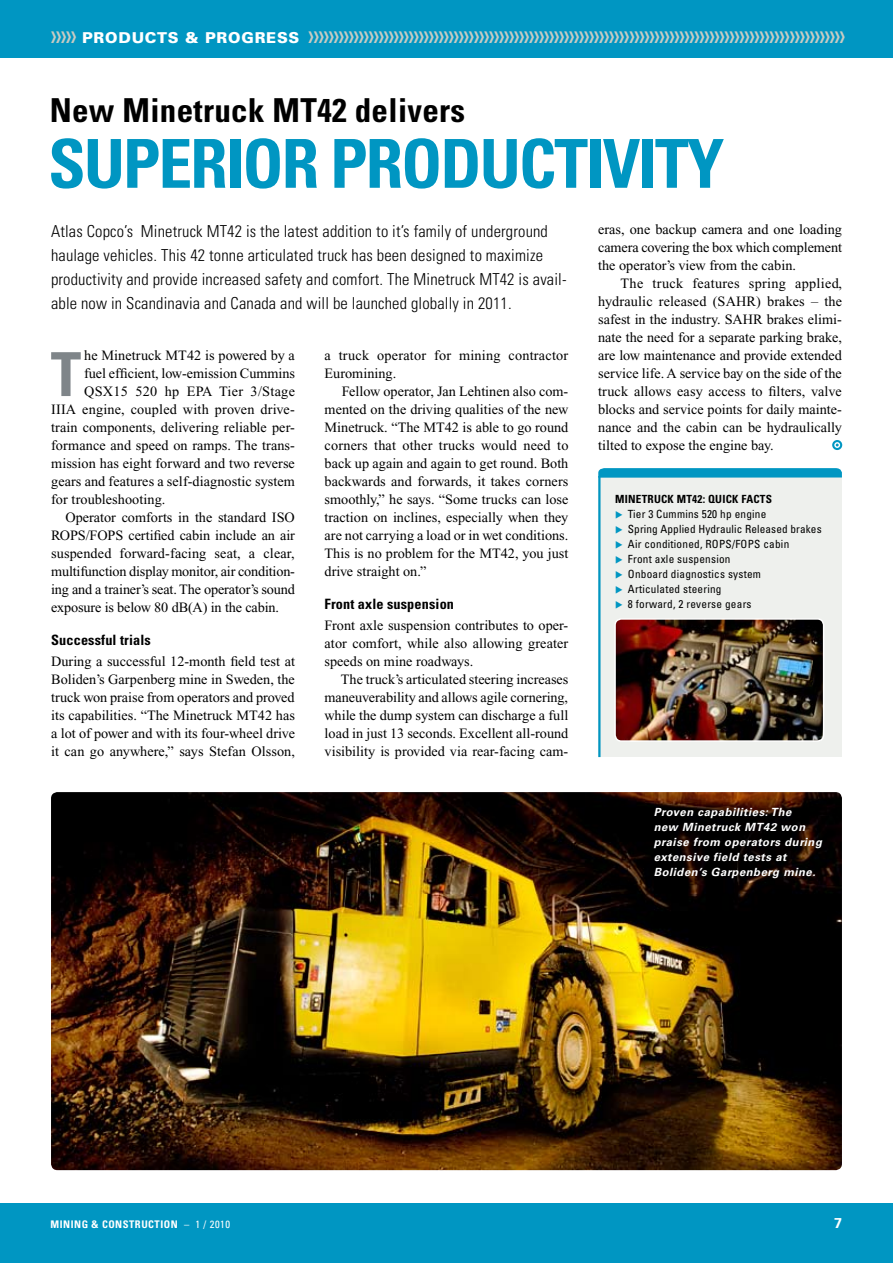
<style>
.page{position:relative;width:893px;height:1263px;background:#fff}
.page>*{position:absolute;margin:0;border:0;box-sizing:border-box;transform-origin:0 0}
.t1{font:700 condensed 67.5px "Univers";letter-spacing:-.03em;color:#0096c2}
.t2{font:700 condensed 60.75px "Univers";color:#7f8589}
.t3{font:700 condensed 33px "Univers";letter-spacing:.01em;color:#000}
.t4{font:300 condensed 16.5px/24px "Univers";letter-spacing:.01em;color:#000}
.t5{font:15px "Tokyo Two Solid";color:#c8cbc2}
.t6{font:14.25px/18px "Times New Roman";color:#000;text-align:justify}
.t7{font:700 condensed 14.25px "Univers";letter-spacing:.01em;color:#000}
.t8{font:14.25px "Times New Roman";letter-spacing:.02em;color:#000}
.t9{font:700 14.25px "Univers";color:#fff}
.t10{font:condensed 11.25px/15px "Univers";letter-spacing:.02em;color:#000}
.t11{font:italic 700 11.25px/15px "Univers";letter-spacing:.05em;color:#fff}
.t12{font:700 condensed 11.25px "Univers";letter-spacing:.02em;color:#000}
.t13{font:700 condensed 10.5px "Univers";letter-spacing:.05em;color:#fff}
.s1{font-family:"Univers";font-weight:900;color:#fff}
.s2{font-weight:400}
</style>
<div class="page">
<img style="left:51px;top:792px;width:791px;height:378px">
<div style="left:0;top:1203px;width:893px;height:60px;background:#0096c2"></div>
<div style="left:598px;top:477px;width:244px;height:280px;background:#eef0ed"></div>
<svg style="left:598px;top:468px;width:244px;height:10px;background:#0e9bc4"></svg>
<hr style="left:598px;top:476px;width:2px;height:281px;background:#0096c2">
<div style="left:0;top:0;width:893px;height:58px;background:#0096c2"></div>
<img style="left:617px;top:621px;width:204px;height:118px">
<div style="left:614px;top:618px;width:210px;height:124px;border:2px solid #fff;border-radius:6px"></div>
<div style="left:832px;top:440px;width:10px;height:10px;border:2px solid #0096c2;border-radius:50%"></div>
<p class="t5" style="left:51px;top:28px;width:795px">&gt;&gt;&gt;&gt;&gt; <span class="s1">PRODUCTS &amp; PROGRESS</span> &gt;&gt;&gt;&gt;&gt;&gt;&gt;&gt;&gt;&gt;&gt;&gt;&gt;&gt;&gt;&gt;&gt;&gt;&gt;&gt;&gt;&gt;&gt;&gt;&gt;&gt;&gt;&gt;&gt;&gt;&gt;&gt;&gt;&gt;&gt;&gt;&gt;&gt;&gt;&gt;&gt;&gt;&gt;&gt;&gt;&gt;&gt;&gt;&gt;&gt;&gt;&gt;&gt;&gt;&gt;&gt;&gt;&gt;&gt;&gt;&gt;&gt;&gt;&gt;&gt;&gt;&gt;&gt;&gt;&gt;&gt;&gt;&gt;&gt;&gt;&gt;&gt;&gt;&gt;&gt;&gt;&gt;&gt;&gt;&gt;&gt;&gt;&gt;&gt;&gt;&gt;&gt;&gt;&gt;&gt;&gt;&gt;&gt;&gt;&gt;&gt;&gt;&gt;&gt;&gt;&gt;&gt;</p>
<h3 class="t3" style="left:50px;top:90px;width:417px">NEW MINETRUCK MT42 DELIVERS</h3>
<h1 class="t1" style="left:48px;top:122px;width:319px">SUPERIOR PROD</h1>
<h1 class="t1" style="left:480px;top:122px;width:246px">UCTIVITY</h1>
<p class="t4" style="left:51px;top:219px;width:517px">Atlas Copco’s Minetruck MT42 is the latest addition to it’s family of underground haulage vehicles. This 42 tonne articulated truck has been designed to maximize productivity and provide increased safety and comfort. The Minetruck MT42 is avail&shy;able now in Scandinavia and Canada and will be launched globally in 2011.</p>
<h2 class="t2" style="left:51px;top:337px;width:31px">T</h2>
<p class="t6" style="left:84px;top:346px;width:212px">he Minetruck MT42 is powered by a</p>
<p class="t6" style="left:325px;top:346px;width:245px">a truck operator for mining contractor<br>Euromining.</p>
<p class="t6" style="left:325px;top:382px;width:245px;text-indent:17px">Fellow operator, Jan Lehtinen also com&shy;mented on the driving qualities of the new Minetruck. “The MT42 is able to go round corners that other trucks would need to back up again and again to get round. Both backwards and forwards, it takes corners smoothly,” he says. “Some trucks can lose traction on inclines, especially when they are not carrying a load or in wet conditions.<br>This is no problem for the MT42, you just drive straight on.”</p>
<p class="t7" style="left:325px;top:595px;width:131px">FRONT AXLE SUSPENSION</p>
<p class="t6" style="left:325px;top:616px;width:245px">Front axle suspension contributes to oper&shy;ator comfort, while also allowing greater speeds on mine roadways.</p>
<p class="t6" style="left:325px;top:670px;width:245px;text-indent:16px">The truck’s articulated steering increases maneuverability and allows agile cornering, while the dump system can discharge a full load in just 13 seconds. Excellent all-round visibility is provided via rear-facing cam-</p>
<p class="t6" style="left:84px;top:364px;width:212px">fuel efficient, low-emission Cummins</p>
<p class="t8" style="left:84px;top:383px;width:212px">QSX15 520 hp EPA Tier 3/Stage</p>
<p class="t6" style="left:51px;top:400px;width:245px">IIIA engine, coupled with proven drive-</p>
<p class="t6" style="left:51px;top:418px;width:245px">train components, delivering reliable per-</p>
<p class="t6" style="left:51px;top:436px;width:245px">formance and speed on ramps. The trans-</p>
<p class="t6" style="left:51px;top:454px;width:245px">mission has eight forward and two reverse</p>
<p class="t6" style="left:51px;top:472px;width:245px">gears and features a self-diagnostic system</p>
<p class="t6" style="left:51px;top:490px;width:116px">for troubleshooting.</p>
<p class="t6" style="left:65px;top:508px;width:231px">Operator comforts in the standard ISO</p>
<p class="t6" style="left:51px;top:526px;width:245px">ROPS/FOPS certified cabin include an air</p>
<p class="t6" style="left:51px;top:544px;width:245px">suspended forward-facing seat, a clear,</p>
<p class="t6" style="left:51px;top:562px;width:245px">multifunction display monitor, air condition-</p>
<p class="t6" style="left:51px;top:580px;width:245px">ing and a trainer’s seat. The operator’s sound</p>
<p class="t6" style="left:51px;top:598px;width:229px">exposure is below 80 dB(A) in the cabin.</p>
<p class="t7" style="left:51px;top:631px;width:101px">SUCCESSFUL TRIALS</p>
<p class="t6" style="left:51px;top:652px;width:245px">During a successful 12-month field test at Boliden’s Garpenberg mine in Sweden, the truck won praise from operators and proved its capabilities. “The Minetruck MT42 has a lot of power and with its four-wheel drive it can go anywhere,” says Stefan Olsson,</p>
<p class="t6" style="left:598px;top:220px;width:245px">eras, one backup camera and one loading camera covering the box which complement the operator’s view from the cabin.</p>
<p class="t6" style="left:598px;top:274px;width:245px;text-indent:22px">The truck features spring applied, hydraulic released (SAHR) brakes – the safest in the industry. SAHR brakes elimi&shy;nate the need for a separate parking brake, are low maintenance and provide extended service life. A service bay on the side of the truck allows easy access to filters, valve blocks and service points for daily mainte&shy;nance and the cabin can be hydraulically tilted to expose the engine bay.</p>
<p class="t12" style="left:615px;top:492px;width:158px">MINETRUCK MT42: QUICK FACTS</p>
<p class="t10" style="left:628px;top:506px;width:195px">Tier 3 Cummins 520 hp engine<br>Spring Applied Hydraulic Released brakes<br>Air conditioned, ROPS/FOPS</p>
<p class="t10" style="left:763px;top:536px;width:27px">cabin</p>
<p class="t10" style="left:628px;top:551px;width:135px">Front axle suspension<br>Onboard diagnostics system<br>Articulated steering<br>8 forward, 2 reverse gears</p>
<p class="t11" style="left:654px;top:805px;width:170px">Proven capabilities: The<br>new Minetruck MT42 won praise from operators during extensive field tests at<br>Boliden’s Garpenberg mine.</p>
<p class="t13" style="left:51px;top:1218px;width:181px">MINING &amp; CONSTRUCTION <span class="s2">– 1 / 2010</span></p>
<p class="t9" style="left:834px;top:1215px;width:9px">7</p>
</div>
